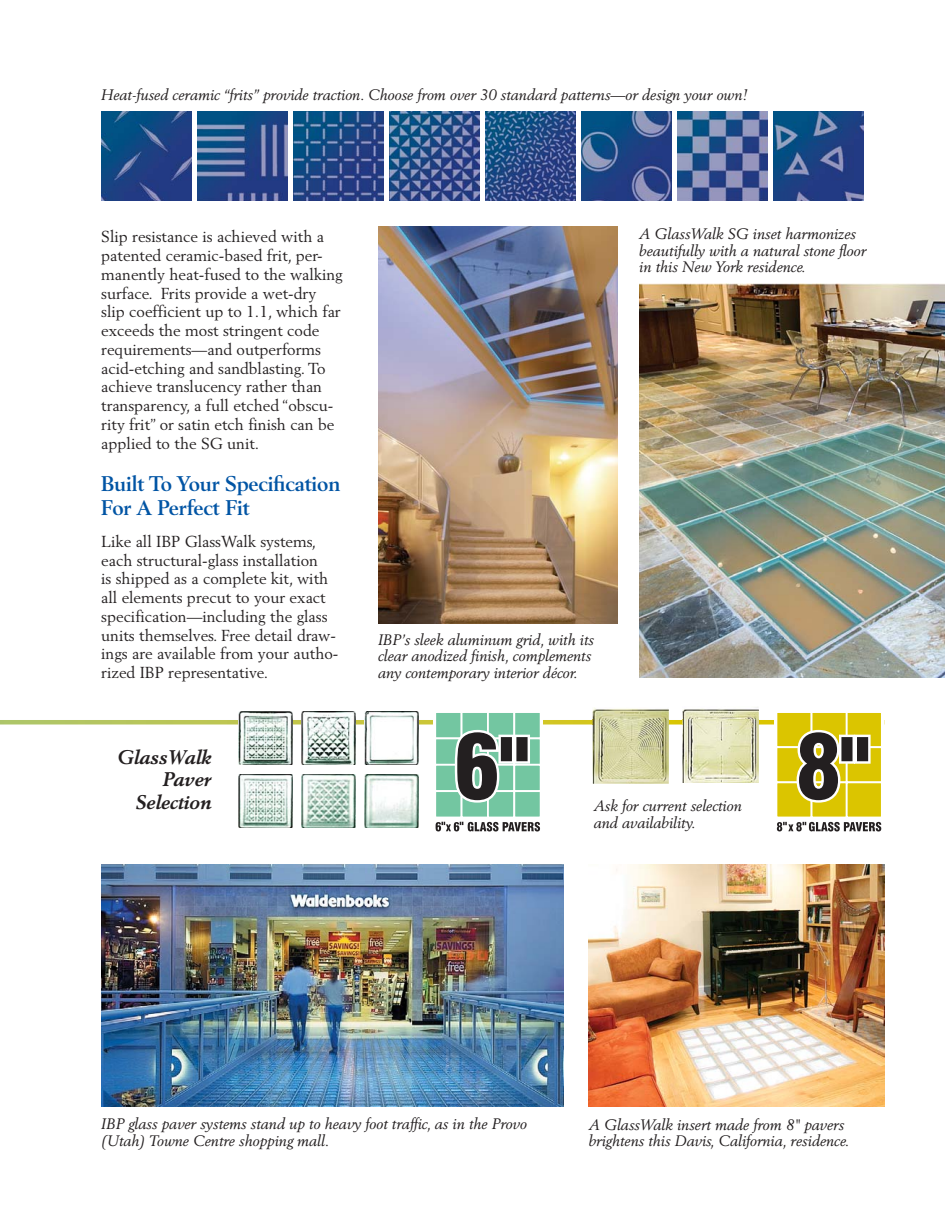
<style>
.page{position:relative;width:945px;height:1215px;background:#fff}
.page>*{position:absolute;margin:0;border:0;box-sizing:border-box;transform-origin:0 0}
.t1{font:700 21px/24px "Berling";letter-spacing:-.01em;color:#0054a4}
.t2{font:italic 700 19.5px/22.5px "Berling";color:#231f20;text-align:right}
.t3{font:15.75px/18.8px "Berling";color:#231f20}
.t4{font:italic 15px/16.5px "Berling";color:#231f20}
</style>
<div class="page">
<div style="left:776px;top:711px;width:36px;height:37px;background:#dbc500;border:2px solid #fff"></div>
<div style="left:776px;top:781px;width:36px;height:37px;background:#dbc500;border:2px solid #fff"></div>
<div style="left:811px;top:711px;width:37px;height:37px;background:#dbc500;border:2px solid #fff"></div>
<div style="left:811px;top:781px;width:37px;height:37px;background:#dbc500;border:2px solid #fff"></div>
<div style="left:847px;top:712px;width:35px;height:35px;background:#dbc500"></div>
<div style="left:846px;top:711px;width:37px;height:37px;border:2px solid #fff"></div>
<div style="left:847px;top:782px;width:35px;height:36px;background:#dbc500"></div>
<div style="left:846px;top:781px;width:37px;height:37px;border:2px solid #fff"></div>
<svg style="left:777px;top:822px;width:104px;height:10px"></svg>
<div style="left:434px;top:711px;width:28px;height:28px;background:#73c6a1;border:2px solid #fff"></div>
<div style="left:434px;top:790px;width:28px;height:28px;background:#73c6a1;border:2px solid #fff"></div>
<div style="left:461px;top:711px;width:28px;height:28px;background:#73c6a1;border:2px solid #fff"></div>
<div style="left:461px;top:790px;width:28px;height:28px;background:#73c6a1;border:2px solid #fff"></div>
<div style="left:487px;top:711px;width:28px;height:28px;background:#73c6a1;border:2px solid #fff"></div>
<div style="left:487px;top:790px;width:28px;height:28px;background:#73c6a1;border:2px solid #fff"></div>
<div style="left:514px;top:712px;width:27px;height:26px;background:#73c6a1"></div>
<div style="left:513px;top:711px;width:29px;height:28px;border:2px solid #fff"></div>
<div style="left:514px;top:791px;width:27px;height:27px;background:#73c6a1"></div>
<div style="left:513px;top:790px;width:29px;height:28px;border:2px solid #fff"></div>
<svg style="left:0;top:720px;width:883px;height:85px"></svg>
<svg style="left:436px;top:822px;width:104px;height:10px"></svg>
<img style="left:238px;top:711px;width:54px;height:54px">
<img style="left:238px;top:774px;width:54px;height:54px">
<img style="left:301px;top:711px;width:54px;height:54px">
<img style="left:301px;top:774px;width:54px;height:54px">
<img style="left:364px;top:711px;width:54px;height:54px">
<img style="left:364px;top:774px;width:54px;height:54px">
<img style="left:677px;top:111px;width:90px;height:90px">
<img style="left:101px;top:111px;width:90px;height:90px">
<img style="left:293px;top:111px;width:90px;height:90px">
<img style="left:197px;top:111px;width:90px;height:90px">
<img style="left:389px;top:111px;width:90px;height:90px">
<img style="left:485px;top:111px;width:90px;height:90px">
<img style="left:581px;top:111px;width:90px;height:90px">
<img style="left:773px;top:111px;width:90px;height:90px">
<img style="left:589px;top:864px;width:295px;height:243px">
<img style="left:101px;top:864px;width:463px;height:243px">
<img style="left:592px;top:707px;width:77px;height:77px">
<img style="left:592px;top:720px;width:77px;height:5px">
<img style="left:682px;top:707px;width:77px;height:76px">
<img style="left:682px;top:720px;width:77px;height:5px">
<img style="left:378px;top:227px;width:240px;height:396px">
<img style="left:639px;top:284px;width:306px;height:393px">
<p class="t4" style="left:101px;top:88px;width:648px">Heat-fused ceramic “frits” provide traction. Choose from over 30 standard patterns—or design your own!</p>
<p class="t3" style="left:101px;top:229px;width:243px">Slip resistance is achieved with a patented ceramic-based frit, per&shy;manently heat-fused to the walking surface. Frits provide a wet-dry slip coefficient up to 1.1, which far exceeds the most stringent code requirements—and outperforms acid-etching and sandblasting. To achieve translucency rather than transparency, a full etched “obscu&shy;rity frit” or satin etch finish can be applied to the SG unit.</p>
<h1 class="t1" style="left:101px;top:473px;width:241px">Built To Your Specification<br>For A Perfect Fit</h1>
<p class="t3" style="left:101px;top:533px;width:239px">Like all IBP GlassWalk systems, each structural-glass installation<br>is shipped as a complete kit, with all elements precut to your exact specification—including the glass units themselves. Free detail draw&shy;ings are available from your autho&shy;rized IBP representative.</p>
<p class="t2" style="left:117px;top:747px;width:96px">GlassWalk<br>Paver<br>Selection</p>
<p class="t4" style="left:639px;top:227px;width:228px">A GlassWalk SG inset harmonizes beautifully with a natural stone floor in this New York residence.</p>
<p class="t4" style="left:378px;top:632px;width:218px">IBP’s sleek aluminum grid, with its clear anodized finish, complements any contemporary interior décor.</p>
<p class="t4" style="left:594px;top:799px;width:150px">Ask for current selection and availability.</p>
<p class="t4" style="left:101px;top:1117px;width:427px">IBP glass paver systems stand up to heavy foot traffic, as in the Provo (Utah) Towne Centre shopping mall.</p>
<p class="t4" style="left:589px;top:1117px;width:262px">A GlassWalk insert made from 8" pavers brightens this Davis, California, residence.</p>
</div>
